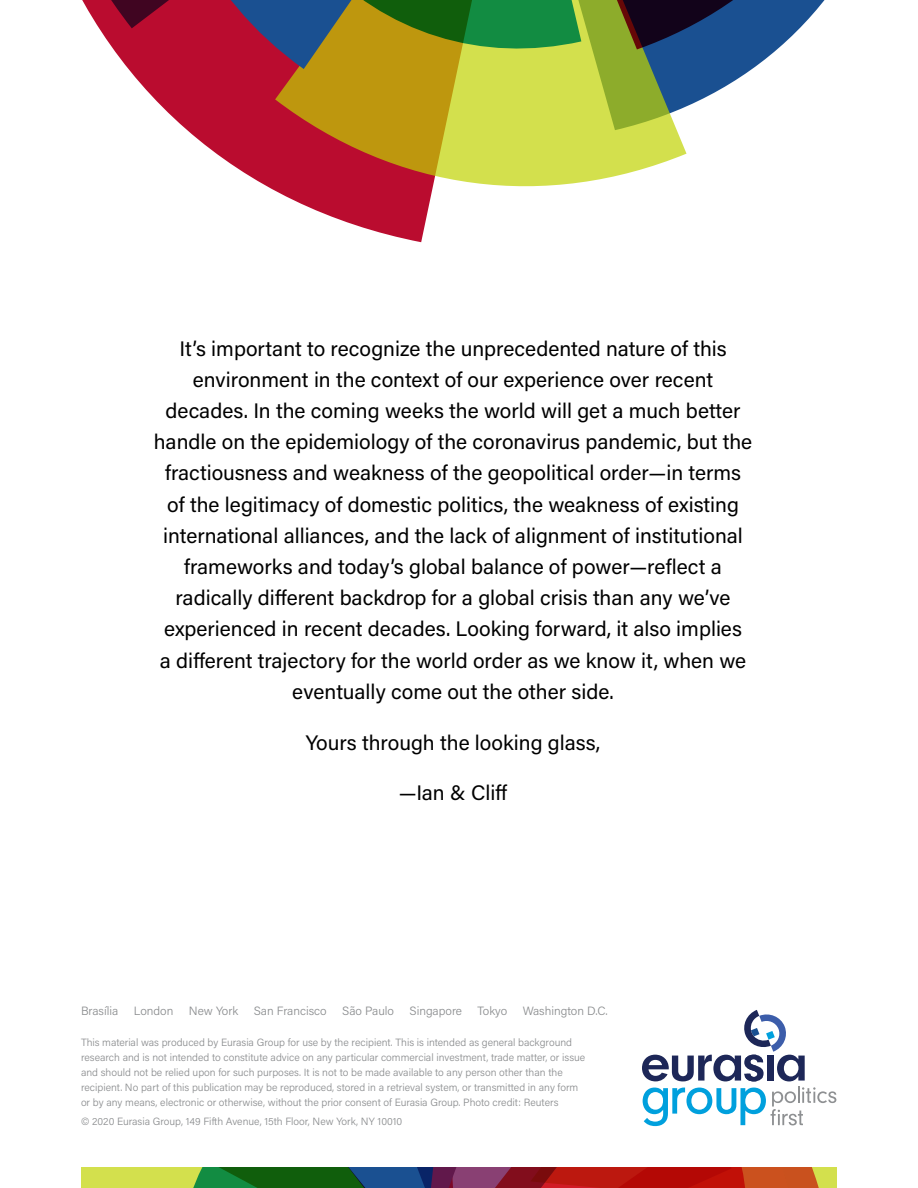
<style>
.page{position:relative;width:918px;height:1188px;background:#fff}
.page>*{position:absolute;margin:0;border:0;box-sizing:border-box;transform-origin:0 0}
.t1{font:21px/31.2px "Acumin Pro";color:#000;text-align:center}
.t2{font:300 12px "Acumin Pro";color:#8a8c8e}
.t3{font:300 10.5px/15px "Acumin Pro";color:#8a8c8e}
</style>
<div class="page">
<svg style="left:81px;top:1167px;width:756px;height:21px;background:#835731"></svg>
<svg style="left:687px;top:69px;width:65px;height:37px;fill:#1a5091"></svg>
<svg style="left:128px;top:69px;width:400px;height:173px"></svg>
<svg style="left:275px;top:69px;width:412px;height:117px;background:#c3a83f"></svg>
<svg style="left:82px;top:0;width:743px;height:69px;background:#736851"></svg>
<svg style="left:643px;top:1087px;width:193px;height:39px"></svg>
<svg style="left:642px;top:1010px;width:163px;height:71px"></svg>
<p class="t1" style="left:154px;top:332px;width:600px">It’s important to recognize the unprecedented nature of this environment in the context of our experience over recent decades. In the coming weeks the world will get a much better handle on the epidemiology of the coronavirus pandemic, but the fractiousness and weakness of the geopolitical order—in terms of the legitimacy of domestic politics, the weakness of existing international alliances, and the lack of alignment of institutional frameworks and today’s global balance of power—reflect a radically different backdrop for a global crisis than any we’ve experienced in recent decades. Looking forward, it also implies<br>a different trajectory for the world order as we know it, when we eventually come out the other side.</p>
<p class="t1" style="left:306px;top:726px;width:296px">Yours through the looking glass,</p>
<p class="t1" style="left:399px;top:776px;width:110px">—Ian &amp; Cliff</p>
<p class="t2" style="left:81px;top:1003px;width:39px">Brasília</p>
<p class="t2" style="left:134px;top:1003px;width:41px">London</p>
<p class="t2" style="left:189px;top:1003px;width:51px">New York</p>
<p class="t2" style="left:254px;top:1003px;width:74px">San Francisco</p>
<p class="t2" style="left:342px;top:1003px;width:53px">São Paulo</p>
<p class="t2" style="left:410px;top:1003px;width:54px">Singapore</p>
<p class="t2" style="left:478px;top:1003px;width:31px">Tokyo</p>
<p class="t2" style="left:523px;top:1003px;width:87px">Washington D.C.</p>
<p class="t3" style="left:81px;top:1034px;width:506px">This material was produced by Eurasia Group for use by the recipient. This is intended as general background research and is not intended to constitute advice on any particular commercial investment, trade matter, or issue and should not be relied upon for such purposes. It is not to be made available to any person other than the recipient. No part of this publication may be reproduced, stored in a retrieval system, or transmitted in any form or by any means, electronic or otherwise, without the prior consent of Eurasia Group. Photo credit: Reuters</p>
<p class="t3" style="left:81px;top:1113px;width:323px">© 2020 Eurasia Group, 149 Fifth Avenue, 15th Floor, New York, NY 10010</p>
</div>
